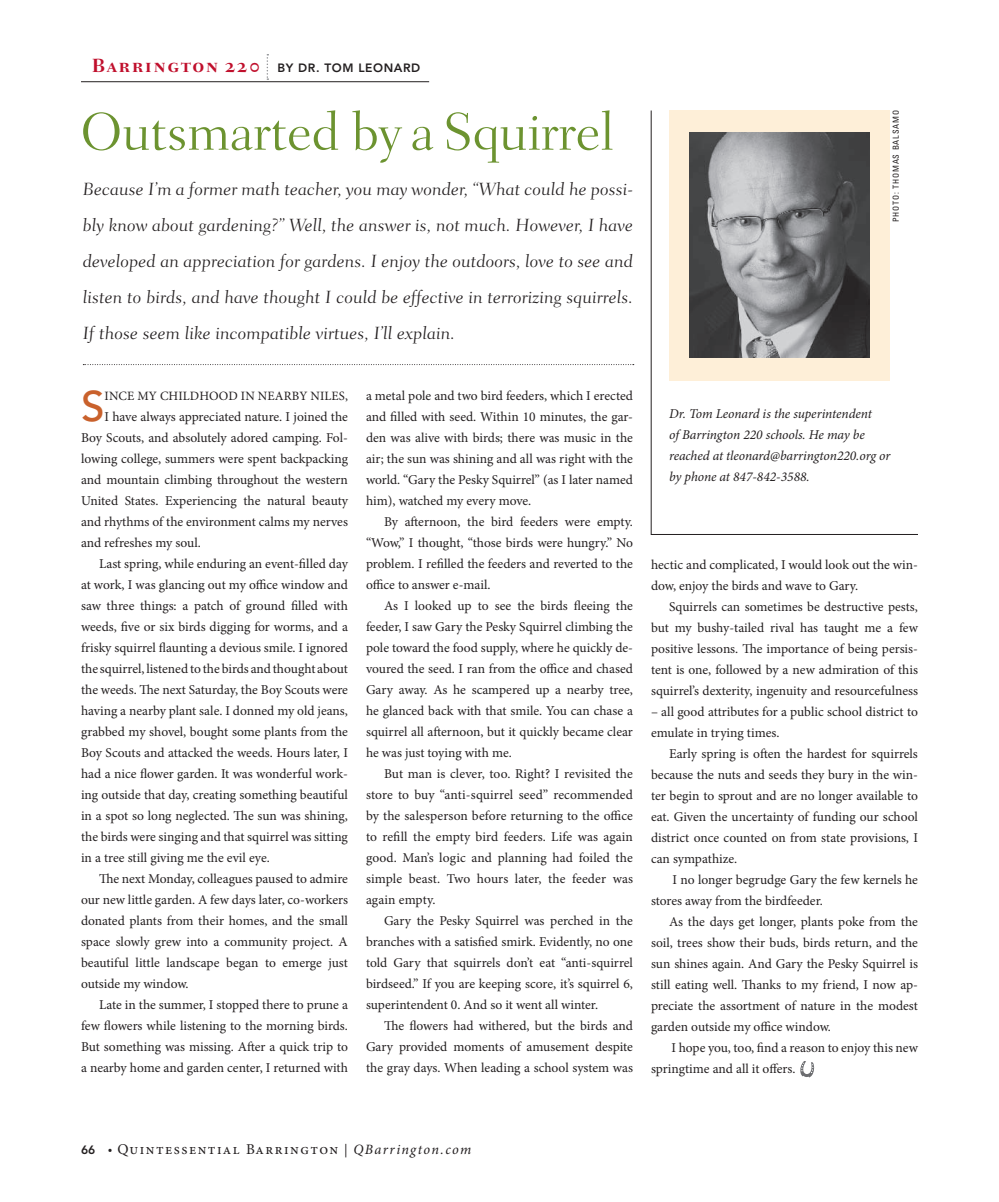
<style>
.page{position:relative;width:999px;height:1202px;background:#fff}
.page>*{position:absolute;margin:0;border:0;box-sizing:border-box;transform-origin:0 0}
.Head_-_Leo{font:300 54px "Fairfield LT Std";letter-spacing:-.01em;color:#6c9330}
._1-Text_Indent{font:500 42.45px "Avenir LT Std";color:#c9612c}
.Department{font:700 19.5px "Fairfield LT Std";letter-spacing:.1em;color:#c00f2c}
._1-Text_Indent-2{font:300 18px/36px "Fairfield LT Std Caption";color:#231f20;text-align:justify}
.t1{font:15px "Minion Pro";letter-spacing:.1em;color:#231f20}
._1-Text_Indent-3{font:13.5px/21px "Minion Pro";letter-spacing:-.005em;color:#231f20;text-align:justify}
.Biography{font:italic 13.5px/21px "Minion Pro";letter-spacing:-.005em;color:#231f20}
._1-Text_Indent-4{font:12.75px "Minion Pro";letter-spacing:.01em;color:#231f20}
.Author_name{font:800 12px "Avenir LT Std";letter-spacing:.05em;color:#231f20}
.t2{font:condensed 8.25px "Univers LT Std";letter-spacing:.1em;color:#231f20}
.s1{font-size:21px}
.s2{font-size:12px}
.s3{font-size:13.5px}
.s4{font-style:italic;font-size:14.25px}
</style>
<div class="page">
<hr style="left:81px;top:81px;width:348px;height:1px;background:#231f20">
<svg style="left:267px;top:54px;width:1px;height:26px"></svg>
<svg style="left:651px;top:110px;width:267px;height:425px"></svg>
<div style="left:669px;top:110px;width:221px;height:270px;background:#feefd8"></div>
<img style="left:689px;top:132px;width:181px;height:226px">
<svg style="left:83px;top:364px;width:551px;height:1px"></svg>
<svg style="left:800px;top:1061px;width:15px;height:16px"></svg>
<p class="Department" style="left:92px;top:54px;width:169px">Barrington <span class="s1">220</span></p>
<p class="Author_name" style="left:278px;top:61px;width:144px">BY DR. TOM LEONARD</p>
<p class="Head_-_Leo" style="left:80px;top:101px;width:535px">Outsmarted by a Squirrel</p>
<p class="_1-Text_Indent-2" style="left:83px;top:171px;width:552px">Because I’m a former math teacher, you may wonder, “What could he possi&shy;bly know about gardening?” Well, the answer is, not much. However, I have developed an appreciation for gardens. I enjoy the outdoors, love to see and listen to birds, and have thought I could be effective in terrorizing squirrels.<br>If those seem like incompatible virtues, I’ll explain.</p>
<p class="t2" style="left:891px;top:222px;width:113px;rotate:-90deg">PHOTO: THOMAS BALSAMO</p>
<p class="_1-Text_Indent" style="left:81px;top:381px;width:25px">S</p>
<p class="_1-Text_Indent-4" style="left:105px;top:387px;width:245px">INCE MY CHILDHOOD IN NEARBY NILES,</p>
<p class="_1-Text_Indent-3" style="left:81px;top:406px;width:269px;text-indent:24px">I have always appreciated nature. I joined the Boy Scouts, and absolutely adored camping. Fol&shy;lowing college, summers were spent backpacking and mountain climbing throughout the western United States. Experiencing the natural beauty and rhythms of the environment calms my nerves and refreshes my soul.</p>
<p class="_1-Text_Indent-3" style="left:81px;top:553px;width:269px;text-indent:18px">Last spring, while enduring an event-filled day at work, I was glancing out my office window and saw three things: a patch of ground filled with weeds, five or six birds digging for worms, and a frisky squirrel flaunting a devious smile. I ignored the squirrel, listened to the birds and thought about the weeds. The next Saturday, the Boy Scouts were having a nearby plant sale. I donned my old jeans, grabbed my shovel, bought some plants from the Boy Scouts and attacked the weeds. Hours later, I had a nice flower garden. It was wonderful work&shy;ing outside that day, creating something beautiful in a spot so long neglected. The sun was shining, the birds were singing and that squirrel was sitting in a tree still giving me the evil eye.</p>
<p class="_1-Text_Indent-3" style="left:81px;top:868px;width:269px;text-indent:18px">The next Monday, colleagues paused to admire our new little garden. A few days later, co-workers donated plants from their homes, and the small space slowly grew into a community project. A beautiful little landscape began to emerge just outside my window.</p>
<p class="_1-Text_Indent-3" style="left:81px;top:994px;width:268px;text-indent:18px">Late in the summer, I stopped there to prune a few flowers while listening to the morning birds.<br>But something was missing. After a quick trip to a nearby home and garden center, I returned with</p>
<p class="_1-Text_Indent-3" style="left:366px;top:385px;width:269px">a metal pole and two bird feeders, which I erected and filled with seed. Within 10 minutes, the gar&shy;den was alive with birds; there was music in the air; the sun was shining and all was right with the world. “Gary the Pesky Squirrel” (as I later named him), watched my every move.</p>
<p class="_1-Text_Indent-3" style="left:366px;top:511px;width:269px;text-indent:18px">By afternoon, the bird feeders were empty. “Wow,” I thought, “those birds were hungry.” No problem. I refilled the feeders and reverted to the office to answer e-mail.</p>
<p class="_1-Text_Indent-3" style="left:366px;top:595px;width:269px;text-indent:18px">As I looked up to see the birds fleeing the feeder, I saw Gary the Pesky Squirrel climbing the pole toward the food supply, where he quickly de&shy;voured the seed. I ran from the office and chased Gary away. As he scampered up a nearby tree, he glanced back with that smile. You can chase a squirrel all afternoon, but it quickly became clear he was just toying with me.</p>
<p class="_1-Text_Indent-3" style="left:366px;top:763px;width:269px;text-indent:18px">But man is clever, too. Right? I revisited the store to buy “anti-squirrel seed” recommended by the salesperson before returning to the office to refill the empty bird feeders. Life was again good. Man’s logic and planning had foiled the simple beast. Two hours later, the feeder was again empty.</p>
<p class="_1-Text_Indent-3" style="left:366px;top:910px;width:269px;text-indent:18px">Gary the Pesky Squirrel was perched in the branches with a satisfied smirk. Evidently, no one told Gary that squirrels don’t eat “anti-squirrel birdseed.” If you are keeping score, it’s squirrel 6, superintendent 0. And so it went all winter.</p>
<p class="_1-Text_Indent-3" style="left:366px;top:1015px;width:269px;text-indent:18px">The flowers had withered, but the birds and Gary provided moments of amusement despite the gray days. When leading a school system was</p>
<p class="Biography" style="left:669px;top:403px;width:223px">Dr. Tom Leonard is the superintendent<br>of Barrington 220 schools. He may be reached at tleonard@barrington220.org or by phone at 847-842-3588.</p>
<p class="_1-Text_Indent-3" style="left:651px;top:554px;width:269px">hectic and complicated, I would look out the win&shy;dow, enjoy the birds and wave to Gary.</p>
<p class="_1-Text_Indent-3" style="left:651px;top:596px;width:269px;text-indent:18px">Squirrels can sometimes be destructive pests, but my bushy-tailed rival has taught me a few positive lessons. The importance of being persis&shy;tent is one, followed by a new admiration of this squirrel’s dexterity, ingenuity and resourcefulness</p>
<p class="_1-Text_Indent-3" style="left:651px;top:701px;width:268px">– all good attributes for a public school district to emulate in trying times.</p>
<p class="_1-Text_Indent-3" style="left:651px;top:743px;width:269px;text-indent:18px">Early spring is often the hardest for squirrels because the nuts and seeds they bury in the win&shy;ter begin to sprout and are no longer available to eat. Given the uncertainty of funding our school district once counted on from state provisions, I can sympathize.</p>
<p class="_1-Text_Indent-3" style="left:651px;top:869px;width:269px;text-indent:21px">I no longer begrudge Gary the few kernels he stores away from the birdfeeder.</p>
<p class="_1-Text_Indent-3" style="left:651px;top:911px;width:269px;text-indent:18px">As the days get longer, plants poke from the soil, trees show their buds, birds return, and the sun shines again. And Gary the Pesky Squirrel is still eating well. Thanks to my friend, I now ap&shy;preciate the assortment of nature in the modest garden outside my office window.</p>
<p class="_1-Text_Indent-3" style="left:651px;top:1037px;width:268px;text-indent:21px">I hope you, too, find a reason to enjoy this new springtime and all it offers.</p>
<p class="Author_name" style="left:81px;top:1142px;width:16px">66</p>
<p class="t1" style="left:108px;top:1139px;width:365px"><span class="s2">•</span> Quintessential Barrington <span class="s3">|</span> <span class="s4">QBarrington.com</span></p>
</div>
